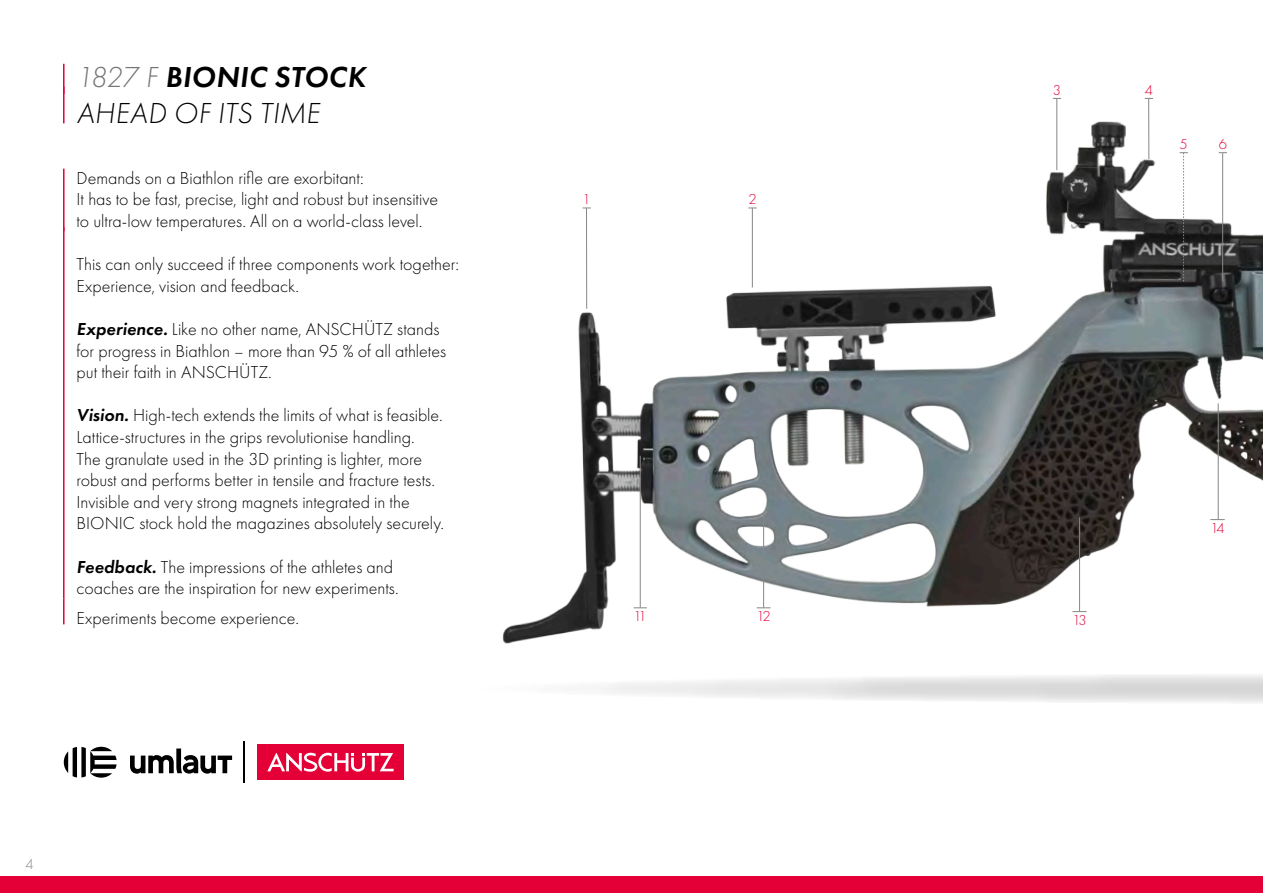
<style>
.page{position:relative;width:1263px;height:893px;background:#fff}
.page>*{position:absolute;margin:0;border:0;box-sizing:border-box;transform-origin:0 0}
.t1{font:italic 300 30px/36px "Futura PT";letter-spacing:.01em;color:#000}
.t2{font:300 18px/21.6px "Futura PT";color:#000}
.t3{font:300 15px "Futura PT";letter-spacing:-.16em;color:#e40037}
.t4{font:300 15px "Futura PT";color:#868685}
.s1{color:#767574}
.s2{font-weight:600}
.s3{font-weight:600;font-style:italic}
</style>
<div class="page">
<div style="left:0;top:876px;width:1263px;height:17px;background:#e40037"></div>
<hr style="left:63px;top:64px;width:2px;height:30px;background:#e40037">
<hr style="left:63px;top:87px;width:2px;height:36px;background:#e40037">
<svg style="left:600px;top:675px;width:663px;height:28px"></svg>
<img style="left:502px;top:113px;width:761px;height:531px">
<hr style="left:63px;top:169px;width:2px;height:62px;background:#e40037">
<hr style="left:63px;top:227px;width:2px;height:371px;background:#e40037">
<hr style="left:63px;top:598px;width:2px;height:26px;background:#e40037">
<hr style="left:586px;top:208px;width:1px;height:101px;background:#868685">
<hr style="left:752px;top:208px;width:1px;height:79px;background:#868685">
<hr style="left:1056px;top:99px;width:1px;height:71px;background:#868685">
<hr style="left:1148px;top:99px;width:1px;height:60px;background:#868685">
<hr style="left:1222px;top:153px;width:1px;height:128px;background:#868685">
<svg style="left:1179px;top:152px;width:9px;height:129px"></svg>
<svg style="left:634px;top:608px;width:13px;height:1px"></svg>
<hr style="left:640px;top:456px;width:1px;height:152px;background:#868685">
<svg style="left:757px;top:608px;width:14px;height:1px"></svg>
<hr style="left:763px;top:514px;width:1px;height:94px;background:#868685">
<svg style="left:1072px;top:611px;width:15px;height:1px"></svg>
<hr style="left:1079px;top:517px;width:1px;height:94px;background:#868685">
<svg style="left:1210px;top:519px;width:15px;height:1px"></svg>
<hr style="left:1218px;top:403px;width:1px;height:116px;background:#868685">
<div style="left:257px;top:745px;width:147px;height:35px;background:#e40037"></div>
<svg style="left:267px;top:753px;width:127px;height:19px"></svg>
<svg style="left:130px;top:748px;width:102px;height:26px"></svg>
<svg style="left:64px;top:747px;width:53px;height:31px"></svg>
<hr style="left:244px;top:741px;width:1px;height:42px;background:#000">
<h1 class="t1" style="left:77px;top:59px;width:290px"><span class="s1">1827 F</span> <span class="s2">BIONIC STOCK<br></span>AHEAD OF ITS TIME</h1>
<p class="t2" style="left:77px;top:167px;width:363px">Demands on a Biathlon rifle are exorbitant:<br>It has to be fast, precise, light and robust but insensitive to ultra-low temperatures. All on a world-class level.</p>
<p class="t2" style="left:77px;top:254px;width:384px">This can only succeed if three components work together:<br>Experience, vision and feedback.</p>
<p class="t2" style="left:77px;top:318px;width:371px"><span class="s3">Experience.</span> Like no other name, ANSCHÜTZ stands for progress in Biathlon – more than 95 % of all athletes put their faith in ANSCHÜTZ.</p>
<p class="t2" style="left:77px;top:405px;width:369px"><span class="s3">Vision.</span> High-tech extends the limits of what is feasible.<br>Lattice-structures in the grips revolutionise handling.<br>The granulate used in the 3D printing is lighter, more robust and performs better in tensile and fracture tests.<br>Invisible and very strong magnets integrated in the BIONIC stock hold the magazines absolutely securely.</p>
<p class="t2" style="left:77px;top:556px;width:324px"><span class="s3">Feedback.</span> The impressions of the athletes and coaches are the inspiration for new experiments.</p>
<p class="t2" style="left:77px;top:608px;width:224px">Experiments become experience.</p>
<p class="t4" style="left:26px;top:855px;width:10px">4</p>
<p class="t3" style="left:583px;top:191px;width:10px">1</p>
<p class="t3" style="left:748px;top:191px;width:10px">2</p>
<p class="t3" style="left:1053px;top:81px;width:10px">3</p>
<p class="t3" style="left:1145px;top:81px;width:10px">4</p>
<p class="t3" style="left:1179px;top:135px;width:10px">5</p>
<p class="t3" style="left:1219px;top:135px;width:10px">6</p>
<p class="t3" style="left:634px;top:608px;width:15px">11</p>
<p class="t3" style="left:757px;top:608px;width:15px">12</p>
<p class="t3" style="left:1072px;top:612px;width:16px">13</p>
<p class="t3" style="left:1210px;top:520px;width:16px">14</p>
</div>
